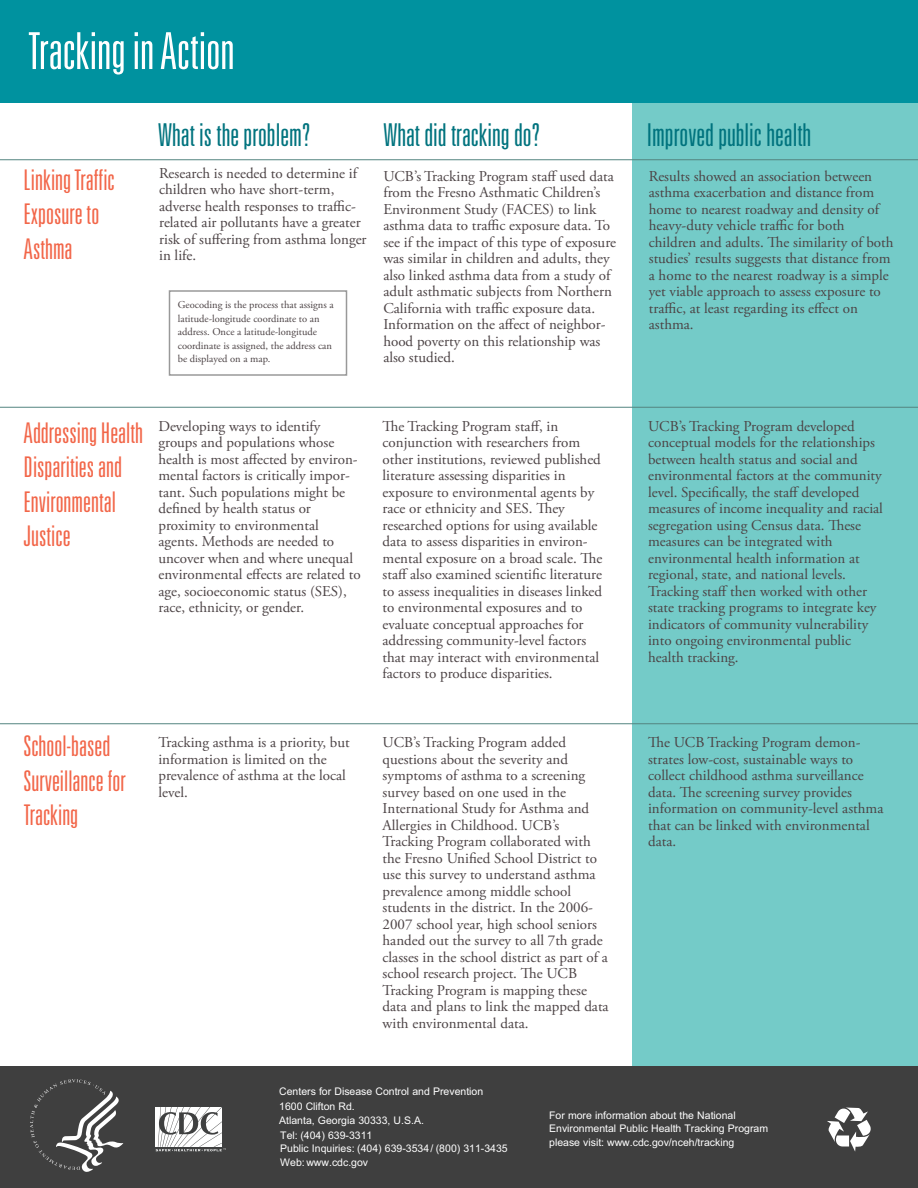
<style>
.page{position:relative;width:918px;height:1188px;background:#fff}
.page>*{position:absolute;margin:0;border:0;box-sizing:border-box;transform-origin:0 0}
.t1{font:300 ultra-condensed 51px "Univers";color:#fff}
.t2{font:300 ultra-condensed 31.5px "Univers";color:#00737e}
.t3{font:300 ultra-condensed 28.5px/34.5px "Univers";color:#f26649}
.t4{font:15px/16.5px "Adobe Garamond Pro";color:#4c4345}
.t5{font:10.5px/13.5px "Arial";color:#fff}
.t6{font:10.5px/13.5px "Adobe Garamond Pro";color:#4c4345}
</style>
<div class="page">
<div style="left:632px;top:102px;width:286px;height:1025px;background:#74cbc8"></div>
<hr style="left:0;top:159px;width:918px;height:1px;background:#538480">
<hr style="left:0;top:407px;width:918px;height:1px;background:#538480">
<hr style="left:0;top:723px;width:918px;height:1px;background:#538480">
<div style="left:169px;top:290px;width:178px;height:86px;border:2px solid #999"></div>
<div style="left:0;top:0;width:918px;height:102px;background:#00929f"></div>
<div style="left:0;top:1066px;width:918px;height:122px;background:#3f3f3f"></div>
<svg style="left:30px;top:1079px;width:93px;height:93px"></svg>
<svg style="left:155px;top:1107px;width:67px;height:45px"></svg>
<svg style="left:156px;top:1107px;width:70px;height:44px"></svg>
<svg style="left:827px;top:1107px;width:44px;height:45px"></svg>
<p class="t1" style="left:28px;top:32px;width:208px">Tracking in Action</p>
<h1 class="t2" style="left:158px;top:123px;width:154px">What is the problem?</h1>
<h1 class="t2" style="left:383px;top:123px;width:158px">What did tracking do?</h1>
<p class="t2" style="left:647px;top:123px;width:166px">Improved public health</p>
<p class="t4" style="left:649px;top:169px;width:246px">Results showed an association between asthma exacerbation and distance from home to nearest roadway and density of heavy-duty vehicle traffic for both children and adults. The similarity of both studies’ results suggests that distance from a home to the nearest roadway is a simple yet viable approach to assess exposure to traffic, at least regarding its effect on asthma.</p>
<h2 class="t3" style="left:24px;top:164px;width:93px">Linking Traffic<br>Exposure to<br>Asthma</h2>
<p class="t4" style="left:159px;top:166px;width:209px">Research is needed to determine if children who have short-term, adverse health responses to traffic&shy;related air pollutants have a greater risk of suffering from asthma longer in life.</p>
<p class="t4" style="left:383px;top:169px;width:234px">UCB’s Tracking Program staff used data from the Fresno Asthmatic Children’s Environment Study (FACES) to link asthma data to traffic exposure data. To see if the impact of this type of exposure was similar in children and adults, they also linked asthma data from a study of adult asthmatic subjects from Northern California with traffic exposure data.<br>Information on the affect of neighbor&shy;hood poverty on this relationship was also studied.</p>
<p class="t6" style="left:178px;top:299px;width:157px">Geocoding is the process that assigns a latitude-longitude coordinate to an address. Once a latitude-longitude coordinate is assigned, the address can be displayed on a map.</p>
<h2 class="t3" style="left:24px;top:417px;width:121px">Addressing Health<br>Disparities and<br>Environmental<br>Justice</h2>
<p class="t4" style="left:158px;top:419px;width:204px">Developing ways to identify groups and populations whose health is most affected by environ&shy;mental factors is critically impor&shy;tant. Such populations might be defined by health status or proximity to environmental agents. Methods are needed to uncover when and where unequal environmental effects are related to age, socioeconomic status (SES), race, ethnicity, or gender.</p>
<p class="t4" style="left:383px;top:419px;width:221px">The Tracking Program staff, in conjunction with researchers from other institutions, reviewed published literature assessing disparities in exposure to environmental agents by race or ethnicity and SES. They researched options for using available data to assess disparities in environ&shy;mental exposure on a broad scale. The staff also examined scientific literature to assess inequalities in diseases linked to environmental exposures and to evaluate conceptual approaches for addressing community-level factors that may interact with environmental factors to produce disparities.</p>
<h2 class="t3" style="left:24px;top:730px;width:88px">School-based</h2>
<h2 class="t3" style="left:24px;top:765px;width:104px">Surveillance for</h2>
<h2 class="t3" style="left:24px;top:799px;width:56px">Tracking</h2>
<p class="t4" style="left:158px;top:735px;width:193px">Tracking asthma is a priority, but</p>
<p class="t4" style="left:158px;top:752px;width:189px">information is limited on the prevalence of asthma at the local</p>
<p class="t4" style="left:158px;top:785px;width:31px">level.</p>
<p class="t4" style="left:383px;top:735px;width:228px">UCB’s Tracking Program added questions about the severity and symptoms of asthma to a screening survey based on one used in the International Study for Asthma and Allergies in Childhood. UCB’s Tracking Program collaborated with the Fresno Unified School District to use this survey to understand asthma prevalence among middle school students in the district. In the 2006- 2007 school year, high school seniors handed out the survey to all 7th grade classes in the school district as part of a school research project. The UCB Tracking Program is mapping these data and plans to link the mapped data with environmental data.</p>
<p class="t4" style="left:648px;top:419px;width:236px">UCB’s Tracking Program developed conceptual models for the relationships between health status and social and environmental factors at the community level. Specifically, the staff developed measures of income inequality and racial segregation using Census data. These measures can be integrated with environmental health information at regional, state, and national levels.<br>Tracking staff then worked with other state tracking programs to integrate key indicators of community vulnerability into ongoing environmental public health tracking.</p>
<p class="t4" style="left:648px;top:735px;width:237px">The UCB Tracking Program demon&shy;strates low-cost, sustainable ways to collect childhood asthma surveillance data. The screening survey provides information on community-level asthma that can be linked with environmental data.</p>
<p class="t5" style="left:279px;top:1085px;width:206px;line-height:15px">Centers for Disease Control and Prevention<br>1600 Clifton Rd.</p>
<p class="t5" style="left:279px;top:1114px;width:146px">Atlanta, Georgia 30333, U.S.A.</p>
<p class="t5" style="left:430px;top:1143px;width:4px">/</p>
<p class="t5" style="left:280px;top:1129px;width:229px">Tel: (404) 639-3311<br>Public Inquiries: (404) 639-3534 (800) 311-3435<br>Web: www.cdc.gov</p>
<p class="t5" style="left:549px;top:1109px;width:221px">For more information about the National<br>Environmental Public Health Tracking Program please visit: www.cdc.gov/nceh/tracking</p>
</div>
